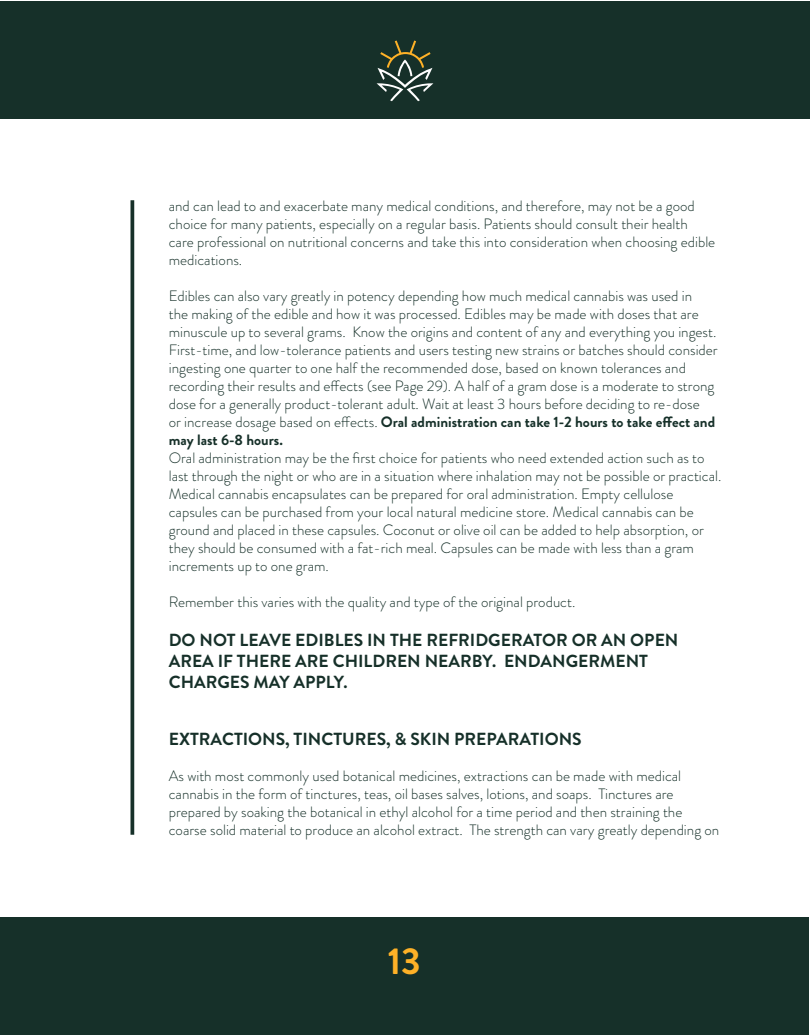
<style>
.page{position:relative;width:810px;height:1035px;background:#fff}
.page>*{position:absolute;margin:0;border:0;box-sizing:border-box;transform-origin:0 0}
.t1{font:700 37.5px "Brandon Grotesque";color:#feb127}
.subhead{font:700 17.5px/21px "Brandon Grotesque";color:#163029}
.body{font:300 15px/18px "Brandon Grotesque";color:#163029}
.s1{font-weight:700}
</style>
<div class="page">
<div style="left:0;top:1px;width:809px;height:118px;background:#163029"></div>
<div style="left:0;top:917px;width:809px;height:118px;background:#163029"></div>
<hr style="left:131px;top:200px;width:3px;height:635px;background:#163029">
<svg style="left:377px;top:41px;width:56px;height:60px"></svg>
<p class="body" style="left:169px;top:197px;width:548px">and can lead to and exacerbate many medical conditions, and therefore, may not be a good choice for many patients, especially on a regular basis. Patients should consult their health care professional on nutritional concerns and take this into consideration when choosing edible medications.</p>
<p class="body" style="left:169px;top:287px;width:551px">Edibles can also vary greatly in potency depending how much medical cannabis was used in<br>the making of the edible and how it was processed. Edibles may be made with doses that are minuscule up to several grams. Know the origins and content of any and everything you ingest.<br>First-time, and low-tolerance patients and users testing new strains or batches should consider ingesting one quarter to one half the recommended dose, based on known tolerances and recording their results and effects (see Page 29). A half of a gram dose is a moderate to strong dose for a generally product-tolerant adult. Wait at least 3 hours before deciding to re-dose<br>or increase dosage based on effects. <span class="s1">Oral administration can take 1-2 hours to take effect and may last 6-8 hours.</span></p>
<p class="body" style="left:169px;top:449px;width:554px">Oral administration may be the first choice for patients who need extended action such as to last through the night or who are in a situation where inhalation may not be possible or practical.<br>Medical cannabis encapsulates can be prepared for oral administration. Empty cellulose capsules can be purchased from your local natural medicine store. Medical cannabis can be ground and placed in these capsules. Coconut or olive oil can be added to help absorption, or they should be consumed with a fat-rich meal. Capsules can be made with less than a gram increments up to one gram.</p>
<p class="body" style="left:169px;top:593px;width:408px">Remember this varies with the quality and type of the original product.</p>
<p class="subhead" style="left:169px;top:629px;width:511px">DO NOT LEAVE EDIBLES IN THE REFRIDGERATOR OR AN OPEN<br>AREA IF THERE ARE CHILDREN NEARBY. ENDANGERMENT<br>CHARGES MAY APPLY.</p>
<p class="subhead" style="left:169px;top:728px;width:414px">EXTRACTIONS, TINCTURES, &amp; SKIN PREPARATIONS</p>
<p class="body" style="left:169px;top:767px;width:552px">As with most commonly used botanical medicines, extractions can be made with medical cannabis in the form of tinctures, teas, oil bases salves, lotions, and soaps. Tinctures are prepared by soaking the botanical in ethyl alcohol for a time period and then straining the coarse solid material to produce an alcohol extract. The strength can vary greatly depending on</p>
<h1 class="t1" style="left:388px;top:935px;width:34px">13</h1>
</div>
